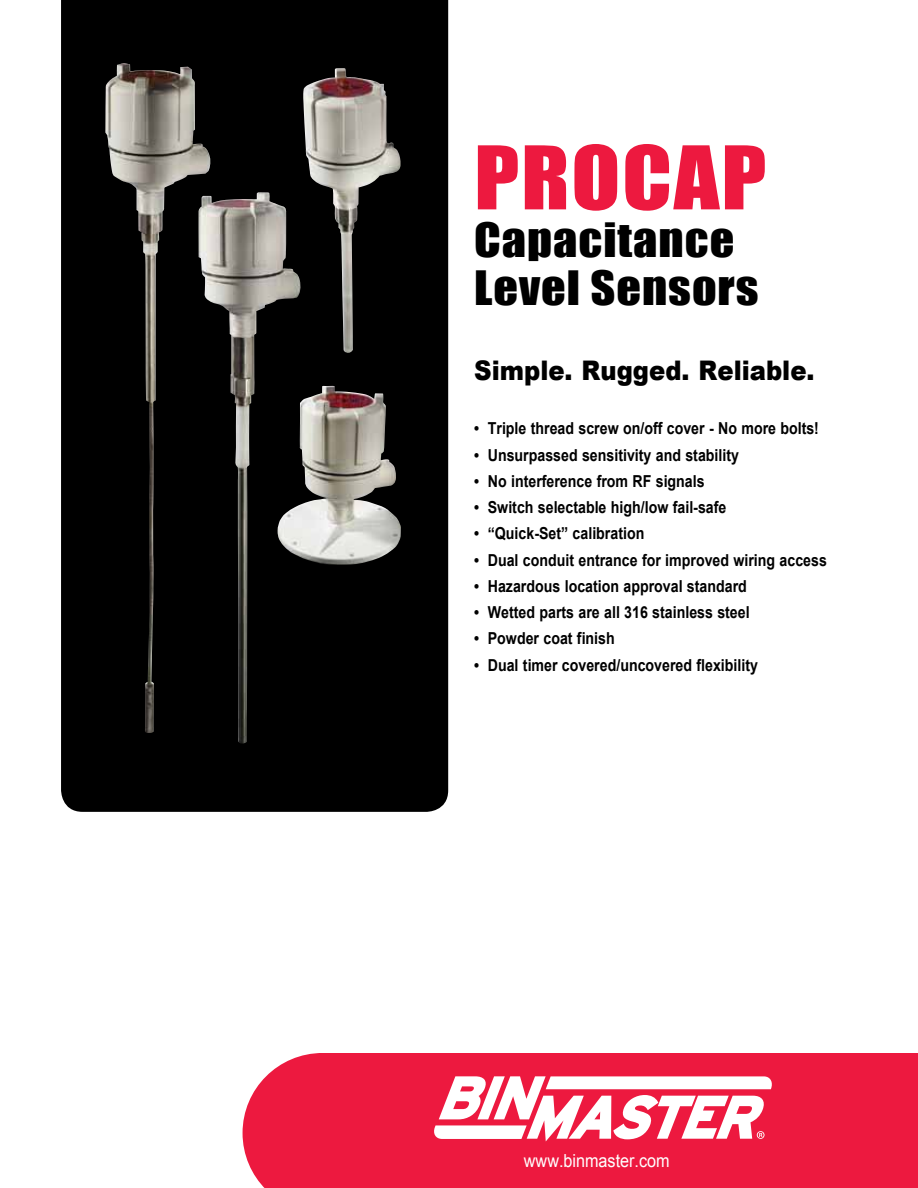
<style>
.page{position:relative;width:918px;height:1188px;background:#fff}
.page>*{position:absolute;margin:0;border:0;box-sizing:border-box;transform-origin:0 0}
.t1{font:81px "Impact";letter-spacing:.02em;color:#ed193f;scale:1.11 1}
.t2{font:43.5px/48px "Impact";letter-spacing:.02em;color:#000;scale:1.11 1}
.t3{font:900 27px "Arial";color:#000;scale:.9 1}
.t4{font:18px "Arial";color:#fff;scale:.9 1}
.t5{font:700 16.5px "Arial";color:#000;scale:.86 1}
</style>
<div class="page">
<div style="left:320px;top:1053px;width:598px;height:135px;background:#ed193f"></div>
<svg style="left:61px;top:0;width:387px;height:812px;background:#1d1c1b"></svg>
<img style="left:105px;top:63px;width:100px;height:670px">
<svg style="left:434px;top:1076px;width:338px;height:65px"></svg>
<svg style="left:243px;top:1053px;width:77px;height:135px"></svg>
<h1 class="t1" style="left:474px;top:115px;width:265px">PROCAP</h1>
<h2 class="t2" style="left:474px;top:215px;width:258px">Capacitance<br>Level Sensors</h2>
<h3 class="t3" style="left:474px;top:351px;width:380px">Simple. Rugged. Reliable.</h3>
<p class="t5" style="left:474px;top:418px;width:402px">• Triple thread screw on/off cover - No more bolts!</p>
<p class="t5" style="left:474px;top:444px;width:309px">• Unsurpassed sensitivity and stability</p>
<p class="t5" style="left:474px;top:470px;width:270px">• No interference from RF signals</p>
<p class="t5" style="left:474px;top:496px;width:295px">• Switch selectable high/low fail-safe</p>
<p class="t5" style="left:474px;top:523px;width:199px">• “Quick-Set” calibration</p>
<p class="t5" style="left:474px;top:549px;width:412px">• Dual conduit entrance for improved wiring access</p>
<p class="t5" style="left:474px;top:575px;width:319px">• Hazardous location approval standard</p>
<p class="t5" style="left:474px;top:601px;width:322px">• Wetted parts are all 316 stainless steel</p>
<p class="t5" style="left:474px;top:628px;width:165px">• Powder coat finish</p>
<p class="t5" style="left:474px;top:654px;width:331px">• Dual timer covered/uncovered flexibility</p>
<p class="t4" style="left:524px;top:1149px;width:164px">www.binmaster.com</p>
</div>
